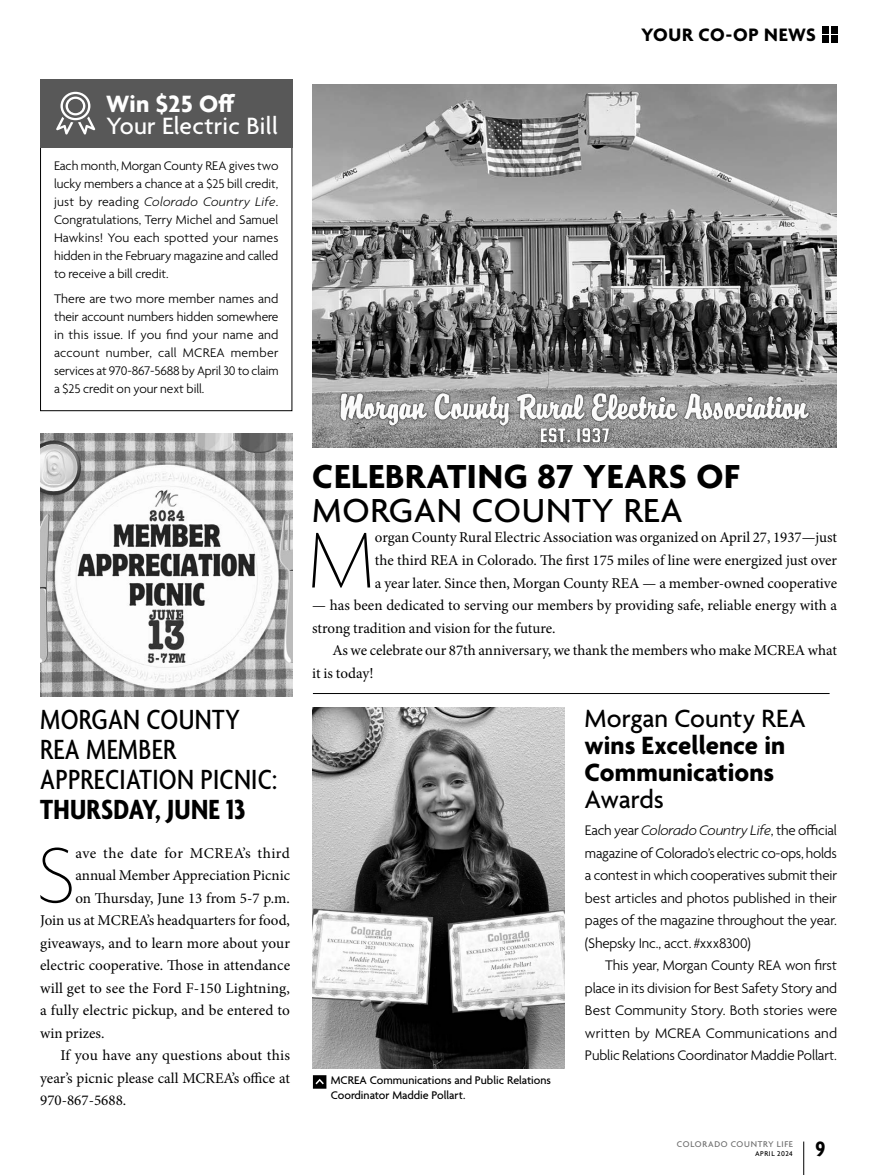
<style>
.page{position:relative;width:878px;height:1175px;background:#fff}
.page>*{position:absolute;margin:0;border:0;box-sizing:border-box;transform-origin:0 0}
.t1{font:100 85.5px "Agenda";color:#000}
.t2{font:700 36px "Agenda";letter-spacing:.02em;color:#000}
.t3{font:500 36px "Agenda";letter-spacing:.02em;color:#000}
.t4{font:500 condensed 30px/30px "Agenda";letter-spacing:.01em;color:#000}
.t5{font:700 condensed 30px "Agenda";letter-spacing:.01em;color:#000}
.t6{font:700 27px/27px "Agenda";color:#000}
.t7{font:500 27px "Agenda";color:#000}
.t8{font:500 25.5px "Agenda";letter-spacing:.01em;color:#fff}
.t9{font:700 25.5px "Agenda";letter-spacing:.01em;color:#fff}
.t10{font:700 condensed 22.5px "Agenda";color:#000}
.t11{font:700 19.5px "Agenda";letter-spacing:.03em;color:#000}
.t12{font:15px/22.5px "Minion Pro";color:#000}
.t13{font:300 15px/22.5px "Agenda";letter-spacing:-.01em;color:#000;text-align:justify}
.t14{font:15px "Minion Pro";letter-spacing:.025em;color:#000}
.t15{font:300 13.5px/18px "Agenda";letter-spacing:-.005em;color:#000;text-align:justify}
.t16{font:500 12px/14.4px "Agenda";color:#000}
.t17{font:500 9px "Agenda";letter-spacing:.075em;color:#6d6d6d}
.t18{font:500 7.5px "Agenda";letter-spacing:.065em;color:#000}
.s1{font-style:italic}
</style>
<div class="page">
<img style="left:312px;top:84px;width:524px;height:364px">
<img style="left:340px;top:387px;width:469px;height:42px">
<img style="left:532px;top:420px;width:85px;height:28px">
<img style="left:40px;top:433px;width:252px;height:263px">
<div style="left:40px;top:147px;width:252px;height:264px;border:1px solid #000"></div>
<div style="left:40px;top:79px;width:252px;height:68px;background:#585858"></div>
<svg style="left:56px;top:92px;width:39px;height:42px"></svg>
<img style="left:312px;top:708px;width:252px;height:360px">
<svg style="left:313px;top:1075px;width:13px;height:13px"></svg>
<hr style="left:313px;top:693px;width:516px;height:1px;background:#000">
<hr style="left:803px;top:1141px;width:1px;height:33px;background:#000">
<div style="left:830px;top:36px;width:7px;height:7px;background:#000"></div>
<div style="left:830px;top:26px;width:7px;height:7px;background:#000"></div>
<div style="left:821px;top:36px;width:7px;height:7px;background:#000"></div>
<div style="left:821px;top:26px;width:7px;height:7px;background:#000"></div>
<h3 class="t9" style="left:106px;top:90px;width:131px">Win $25 Off</h3>
<h3 class="t8" style="left:106px;top:112px;width:173px">Your Electric Bill</h3>
<p class="t15" style="left:54px;top:158px;width:226px">Each month, Morgan County REA gives two lucky members a chance at a $25 bill credit, just by reading <span class="s1">Colorado Country Life</span>.<br>Congratulations, Terry Michel and Samuel Hawkins! You each spotted your names hidden in the February magazine and called to receive a bill credit.</p>
<p class="t15" style="left:54px;top:291px;width:226px">There are two more member names and their account numbers hidden somewhere in this issue. If you find your name and account number, call MCREA member services at 970-867-5688 by April 30 to claim a $25 credit on your next bill.</p>
<h3 class="t11" style="left:641px;top:24px;width:176px">YOUR CO-OP NEWS</h3>
<h3 class="t4" style="left:40px;top:706px;width:239px">MORGAN COUNTY<br>REA MEMBER<br>APPRECIATION PICNIC:</h3>
<h3 class="t5" style="left:40px;top:793px;width:207px">THURSDAY, JUNE 13</h3>
<h1 class="t1" style="left:36px;top:829px;width:41px">S</h1>
<p class="t14" style="left:75px;top:842px;width:216px">ave the date for MCREA’s third</p>
<p class="t12" style="left:75px;top:864px;width:216px">annual Member Appreciation Picnic</p>
<p class="t12" style="left:75px;top:886px;width:216px">on Thursday, June 13 from 5-7 p.m.</p>
<p class="t12" style="left:40px;top:909px;width:251px">Join us at MCREA’s headquarters for food,</p>
<p class="t12" style="left:40px;top:931px;width:251px">giveaways, and to learn more about your</p>
<p class="t12" style="left:40px;top:954px;width:251px">electric cooperative. Those in attendance</p>
<p class="t12" style="left:40px;top:976px;width:251px">will get to see the Ford F-150 Lightning,</p>
<p class="t12" style="left:40px;top:999px;width:251px">a fully electric pickup, and be entered to</p>
<p class="t12" style="left:40px;top:1021px;width:66px">win prizes.</p>
<p class="t12" style="left:60px;top:1044px;width:231px">If you have any questions about this</p>
<p class="t12" style="left:40px;top:1066px;width:251px">year’s picnic please call MCREA’s office at</p>
<p class="t12" style="left:40px;top:1089px;width:88px">970-867-5688.</p>
<h2 class="t2" style="left:312px;top:457px;width:429px">CELEBRATING 87 YEARS OF</h2>
<h2 class="t3" style="left:312px;top:491px;width:372px">MORGAN COUNTY REA</h2>
<h1 class="t1" style="left:307px;top:514px;width:69px">M</h1>
<p class="t12" style="left:375px;top:526px;width:463px;text-align:justify">organ County Rural Electric Association was organized on April 27, 1937—just the third REA in Colorado. The first 175 miles of line were energized just over a year later. Since then, Morgan County REA — a member-owned cooperative</p>
<p class="t12" style="left:312px;top:594px;width:526px">— has been dedicated to serving our members by providing safe, reliable energy with a strong tradition and vision for the future.</p>
<p class="t12" style="left:312px;top:639px;width:526px;text-indent:20px">As we celebrate our 87th anniversary, we thank the members who make MCREA what it is today!</p>
<h3 class="t7" style="left:584px;top:704px;width:223px">Morgan County REA</h3>
<h3 class="t6" style="left:584px;top:733px;width:202px">wins Excellence in<br>Communications</h3>
<h3 class="t7" style="left:584px;top:785px;width:81px">Awards</h3>
<p class="t16" style="left:330px;top:1073px;width:222px">MCREA Communications and Public Relations<br>Coordinator Maddie Pollart.</p>
<p class="t13" style="left:585px;top:820px;width:254px">Each year <span class="s1">Colorado Country Life</span>, the official magazine of Colorado’s electric co-ops, holds a contest in which cooperatives submit their best articles and photos published in their pages of the magazine throughout the year. (Shepsky Inc., acct. #xxx8300)</p>
<p class="t13" style="left:585px;top:955px;width:254px;text-indent:20px">This year, Morgan County REA won first place in its division for Best Safety Story and Best Community Story. Both stories were written by MCREA Communications and Public Relations Coordinator Maddie Pollart.</p>
<p class="t17" style="left:677px;top:1139px;width:117px">COLORADO COUNTRY LIFE</p>
<p class="t18" style="left:755px;top:1149px;width:39px">APRIL 2024</p>
<h3 class="t10" style="left:815px;top:1136px;width:11px">9</h3>
</div>
